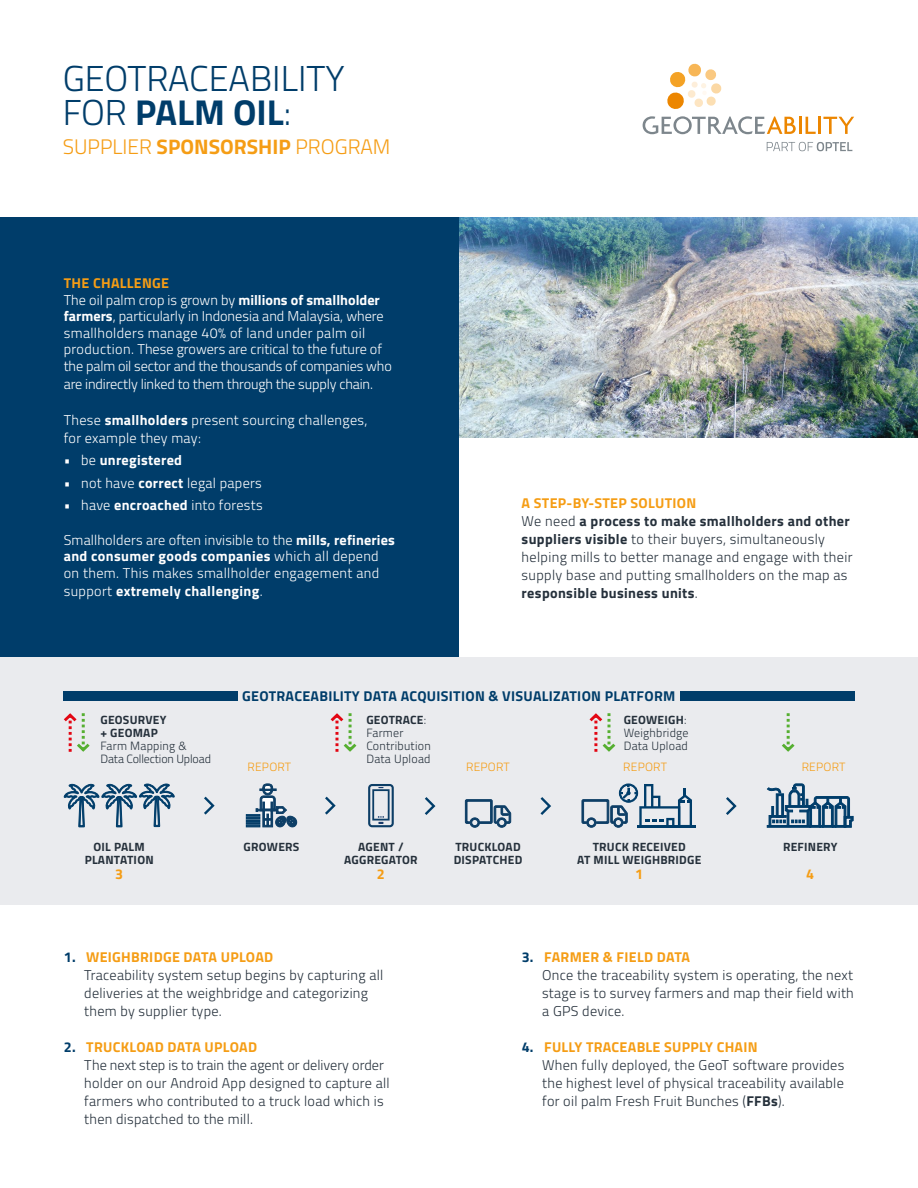
<style>
.page{position:relative;width:918px;height:1188px;background:#fff}
.page>*{position:absolute;margin:0;border:0;box-sizing:border-box;transform-origin:0 0}
.t1{font:300 36px/34.5px "Titillium";color:#003d6a}
.t2{font:300 21px "Titillium";color:#f59d15}
.t3{font:300 14.25px/18px "Titillium";letter-spacing:.02em;color:#25303b}
.t4{font:300 14.25px/16.5px "Titillium";letter-spacing:.01em;color:#fff}
.t5{font:700 14.25px "Titillium";letter-spacing:.02em;color:#003d6a}
.t6{font:300 14.25px "Titillium";letter-spacing:-.01em;color:#fff}
.t7{font:700 14.25px "Titillium";letter-spacing:.025em;color:#fff}
.t8{font:700 14.25px "Titillium";color:#f59d15}
.t9{font:700 12px/12.8px "Titillium";letter-spacing:.02em;color:#25303b;text-align:center}
.t10{font:300 12px/12.8px "Titillium";letter-spacing:.02em;color:#25303b}
.t11{font:300 12px/12.8px "Titillium";letter-spacing:-.01em;color:#25303b}
.t12{font:300 12px "Titillium";letter-spacing:.02em;color:#f59d15}
.s1{font-weight:700}
.s2{font-weight:700;color:#f59d15}
.s3{font-weight:300}
.s4{font-weight:700;color:#003d6a}
</style>
<div class="page">
<div style="left:0;top:657px;width:918px;height:247px;background:#eaebee"></div>
<div style="left:0;top:217px;width:459px;height:440px;background:#003d6a"></div>
<hr style="left:799px;top:117px;width:3px;height:17px;background:#ec8600">
<svg style="left:806px;top:117px;width:10px;height:17px"></svg>
<hr style="left:818px;top:117px;width:3px;height:17px;background:#ec8600">
<svg style="left:823px;top:117px;width:31px;height:17px"></svg>
<svg style="left:643px;top:116px;width:153px;height:18px"></svg>
<svg style="left:667px;top:63px;width:55px;height:46px"></svg>
<svg style="left:767px;top:142px;width:85px;height:9px"></svg>
<img style="left:459px;top:217px;width:459px;height:220px">
<svg style="left:465px;top:799px;width:46px;height:29px"></svg>
<svg style="left:767px;top:784px;width:87px;height:44px"></svg>
<svg style="left:581px;top:783px;width:115px;height:45px"></svg>
<svg style="left:368px;top:784px;width:26px;height:43px"></svg>
<svg style="left:63px;top:783px;width:112px;height:45px"></svg>
<svg style="left:246px;top:783px;width:52px;height:45px"></svg>
<svg style="left:204px;top:797px;width:11px;height:18px"></svg>
<svg style="left:325px;top:797px;width:11px;height:18px"></svg>
<svg style="left:425px;top:797px;width:10px;height:18px"></svg>
<svg style="left:540px;top:797px;width:11px;height:18px"></svg>
<svg style="left:726px;top:797px;width:11px;height:18px"></svg>
<div style="left:64px;top:691px;width:174px;height:10px;background:#003d6a"></div>
<div style="left:680px;top:691px;width:174px;height:10px;background:#003d6a"></div>
<svg style="left:782px;top:713px;width:13px;height:39px"></svg>
<svg style="left:589px;top:713px;width:27px;height:39px"></svg>
<svg style="left:330px;top:713px;width:27px;height:39px"></svg>
<svg style="left:64px;top:713px;width:26px;height:39px"></svg>
<h1 class="t1" style="left:63px;top:59px;width:283px">GEOTRACEABILITY<br>FOR <span class="s1">PALM OIL</span>:</h1>
<h2 class="t2" style="left:63px;top:131px;width:329px">SUPPLIER <span class="s1">SPONSORSHIP</span> PROGRAM</h2>
<p class="t4" style="left:64px;top:274px;width:330px"><span class="s2">THE CHALLENGE<br></span>The oil palm crop is grown by <span class="s1">millions of smallholder farmers</span>, particularly in Indonesia and Malaysia, where smallholders manage 40% of land under palm oil production. These growers are critical to the future of the palm oil sector and the thousands of companies who</p>
<p class="t6" style="left:64px;top:373px;width:311px">are indirectly linked to them through the supply chain.</p>
<p class="t4" style="left:64px;top:410px;width:305px;line-height:18px">These <span class="s1">smallholders</span> present sourcing challenges, for example they may:</p>
<p class="t7" style="left:64px;top:449px;width:120px"><span class="s3">• be</span> unregistered</p>
<p class="t4" style="left:64px;top:474px;width:200px">• not have <span class="s1">correct</span> legal papers</p>
<p class="t4" style="left:64px;top:496px;width:200px">• have <span class="s1">encroached</span> into forests</p>
<p class="t4" style="left:64px;top:531px;width:333px">Smallholders are often invisible to the <span class="s1">mills, refineries and consumer goods companies</span> which all depend on them. This makes smallholder engagement and</p>
<p class="t7" style="left:64px;top:580px;width:200px"><span class="s3">support</span> extremely challenging<span class="s3">.</span></p>
<p class="t3" style="left:522px;top:493px;width:332px"><span class="s2">A STEP-BY-STEP SOLUTION<br></span>We need <span class="s1">a process to make smallholders and other suppliers visible</span> to their buyers, simultaneously helping mills to better manage and engage with their supply base and putting smallholders on the map as <span class="s1">responsible business units</span>.</p>
<p class="t9" style="left:100px;top:713px;width:67px;text-align:left">GEOSURVEY + GEOMAP</p>
<p class="t11" style="left:100px;top:739px;width:112px">Farm Mapping &amp;<br>Data Collection Upload</p>
<p class="t5" style="left:242px;top:685px;width:435px">GEOTRACEABILITY DATA ACQUISITION &amp; VISUALIZATION PLATFORM</p>
<p class="t10" style="left:624px;top:713px;width:66px"><span class="s1">GEOWEIGH</span>:<br>Weighbridge<br>Data Upload</p>
<p class="t10" style="left:366px;top:713px;width:66px"><span class="s1">GEOTRACE</span>:<br>Farmer<br>Contribution<br>Data Upload</p>
<p class="t12" style="left:247px;top:758px;width:45px">REPORT</p>
<p class="t12" style="left:466px;top:758px;width:45px">REPORT</p>
<p class="t12" style="left:623px;top:758px;width:45px">REPORT</p>
<p class="t12" style="left:802px;top:758px;width:45px">REPORT</p>
<p class="t9" style="left:85px;top:840px;width:70px">OIL PALM<br>PLANTATION</p>
<p class="t9" style="left:244px;top:840px;width:57px">GROWERS</p>
<p class="t9" style="left:344px;top:840px;width:75px">AGENT /<br>AGGREGATOR</p>
<p class="t9" style="left:454px;top:840px;width:70px;text-align:left">TRUCKLOAD<br>DISPATCHED</p>
<p class="t9" style="left:577px;top:840px;width:126px">TRUCK RECEIVED<br>AT MILL WEIGHBRIDGE</p>
<p class="t9" style="left:783px;top:840px;width:56px">REFINERY</p>
<p class="t8" style="left:115px;top:863px;width:9px">3</p>
<p class="t8" style="left:377px;top:863px;width:9px">2</p>
<p class="t8" style="left:635px;top:863px;width:9px">1</p>
<p class="t8" style="left:806px;top:863px;width:9px">4</p>
<p class="t3" style="left:84px;top:948px;width:301px;text-indent:-21px"><span class="s4">1.</span> <span class="s2">WEIGHBRIDGE DATA UPLOAD<br></span>Traceability system setup begins by capturing all deliveries at the weighbridge and categorizing them by supplier type.</p>
<p class="t3" style="left:84px;top:1038px;width:307px;text-indent:-21px"><span class="s4">2.</span> <span class="s2">TRUCKLOAD DATA UPLOAD<br></span>The next step is to train the agent or delivery order holder on our Android App designed to capture all farmers who contributed to a truck load which is then dispatched to the mill.</p>
<p class="t3" style="left:542px;top:948px;width:313px;text-indent:-20px"><span class="s4">3.</span> <span class="s2">FARMER &amp; FIELD DATA<br></span>Once the traceability system is operating, the next stage is to survey farmers and map their field with a GPS device.</p>
<p class="t3" style="left:542px;top:1038px;width:304px;text-indent:-21px"><span class="s4">4.</span> <span class="s2">FULLY TRACEABLE SUPPLY CHAIN<br></span>When fully deployed, the GeoT software provides the highest level of physical traceability available for oil palm Fresh Fruit Bunches (<span class="s1">FFBs</span>).</p>
</div>
